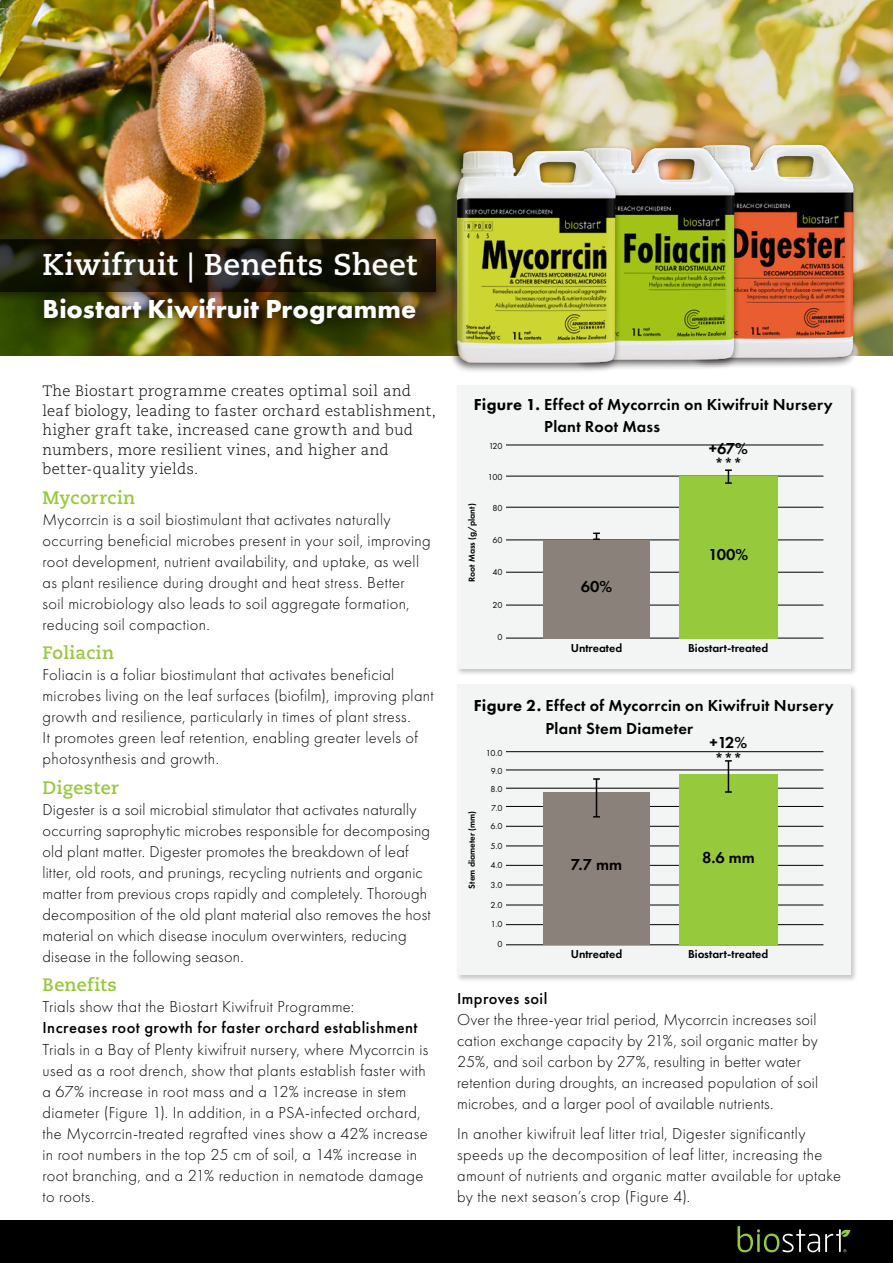
<style>
.page{position:relative;width:893px;height:1263px;background:#fff}
.page>*{position:absolute;margin:0;border:0;box-sizing:border-box;transform-origin:0 0}
.t1{font:700 30px "Caecilia LT Pro 75";letter-spacing:.015em;color:#fff}
.t2{font:700 27px "Futura PT";letter-spacing:.005em;color:#fff}
.t3{font:700 18px "Caecilia LT Pro 75";letter-spacing:.02em;color:#97c93d}
.t4{font:300 16.5px/21px "Futura PT";letter-spacing:.02em;color:#000}
.t5{font:600 16.5px/22.5px "Futura PT";letter-spacing:.015em;color:#000}
.t6{font:500 16.5px "Futura PT";letter-spacing:.025em;color:#000}
.t7{font:300 15px/19.5px "Caecilia LT Pro 45";letter-spacing:.02em;color:#000}
.t8{font:600 12px "Futura PT";color:#000}
.t9{font:9px/19.6px "Futura PT";letter-spacing:-.025em;color:#000}
.t10{font:600 9px "Futura PT";color:#000}
.s1{font-weight:800}
</style>
<div class="page">
<img style="left:0;top:0;width:893px;height:355px">
<div style="left:0;top:235px;width:444px;height:69px;background:#000;opacity:.6"></div>
<svg style="left:0;top:239px;width:436px;height:52px;background:#1d1a0a"></svg>
<img style="left:26px;top:280px;width:407px;height:62px">
<img style="left:686px;top:140px;width:173px;height:224px">
<img style="left:567px;top:142px;width:173px;height:224px">
<div style="left:446px;top:146px;width:175px;height:227px;background:#000;opacity:.6"></div>
<img style="left:449px;top:145px;width:172px;height:224px">
<div style="left:455px;top:383px;width:403px;height:293px;background:#000;opacity:.22"></div>
<div style="left:457px;top:385px;width:393px;height:283px;background:#f3f4f4"></div>
<hr style="left:506px;top:605px;width:317px;height:1px;background:#000">
<hr style="left:506px;top:572px;width:317px;height:1px;background:#000">
<hr style="left:506px;top:638px;width:317px;height:1px;background:#000">
<hr style="left:506px;top:445px;width:317px;height:1px;background:#000">
<hr style="left:506px;top:476px;width:317px;height:1px;background:#000">
<hr style="left:506px;top:507px;width:317px;height:1px;background:#000">
<hr style="left:506px;top:540px;width:317px;height:1px;background:#000">
<div style="left:543px;top:540px;width:107px;height:98px;background:#8a827a"></div>
<svg style="left:593px;top:532px;width:7px;height:8px"></svg>
<div style="left:679px;top:476px;width:98px;height:162px;background:#97c93d"></div>
<svg style="left:725px;top:469px;width:7px;height:15px"></svg>
<div style="left:455px;top:683px;width:403px;height:299px;background:#000;opacity:.22"></div>
<div style="left:457px;top:685px;width:393px;height:290px;background:#f3f4f4"></div>
<hr style="left:506px;top:905px;width:317px;height:1px;background:#000">
<hr style="left:506px;top:924px;width:317px;height:1px;background:#000">
<hr style="left:506px;top:865px;width:317px;height:1px;background:#000">
<hr style="left:506px;top:885px;width:317px;height:1px;background:#000">
<hr style="left:506px;top:944px;width:317px;height:1px;background:#000">
<hr style="left:506px;top:751px;width:317px;height:1px;background:#000">
<hr style="left:506px;top:770px;width:317px;height:1px;background:#000">
<hr style="left:506px;top:788px;width:317px;height:1px;background:#000">
<hr style="left:506px;top:806px;width:317px;height:1px;background:#000">
<hr style="left:506px;top:826px;width:317px;height:1px;background:#000">
<hr style="left:506px;top:846px;width:317px;height:1px;background:#000">
<div style="left:543px;top:793px;width:107px;height:152px;background:#8a827a"></div>
<hr style="left:596px;top:779px;width:1px;height:38px;background:#000">
<svg style="left:593px;top:778px;width:7px;height:2px"></svg>
<div style="left:679px;top:774px;width:98px;height:171px;background:#97c93d"></div>
<hr style="left:728px;top:761px;width:1px;height:31px;background:#000">
<svg style="left:725px;top:791px;width:7px;height:2px"></svg>
<svg style="left:725px;top:760px;width:7px;height:2px"></svg>
<div style="left:0;top:1220px;width:893px;height:43px;background:#000"></div>
<svg style="left:737px;top:1226px;width:113px;height:26px"></svg>
<h1 class="t1" style="left:43px;top:244px;width:376px">Kiwifruit | Benefits Sheet</h1>
<h2 class="t2" style="left:43px;top:292px;width:375px">Biostart Kiwifruit Programme</h2>
<p class="t7" style="left:43px;top:381px;width:395px">The Biostart programme creates optimal soil and leaf biology, leading to faster orchard establishment, higher graft take, increased cane growth and bud numbers, more resilient vines, and higher and better-quality yields.</p>
<p class="t3" style="left:43px;top:485px;width:94px">Mycorrcin</p>
<p class="t4" style="left:43px;top:509px;width:390px">Mycorrcin is a soil biostimulant that activates naturally occurring beneficial microbes present in your soil, improving root development, nutrient availability, and uptake, as well as plant resilience during drought and heat stress. Better<br>soil microbiology also leads to soil aggregate formation, reducing soil compaction.</p>
<p class="t3" style="left:43px;top:641px;width:73px">Foliacin</p>
<p class="t4" style="left:43px;top:664px;width:393px">Foliacin is a foliar biostimulant that activates beneficial microbes living on the leaf surfaces (biofilm), improving plant growth and resilience, particularly in times of plant stress.<br>It promotes green leaf retention, enabling greater levels of photosynthesis and growth.</p>
<p class="t3" style="left:43px;top:775px;width:78px">Digester</p>
<p class="t4" style="left:43px;top:799px;width:390px">Digester is a soil microbial stimulator that activates naturally occurring saprophytic microbes responsible for decomposing old plant matter. Digester promotes the breakdown of leaf litter, old roots, and prunings, recycling nutrients and organic matter from previous crops rapidly and completely. Thorough decomposition of the old plant material also removes the host material on which disease inoculum overwinters, reducing disease in the following season.</p>
<p class="t3" style="left:43px;top:973px;width:76px">Benefits</p>
<p class="t4" style="left:43px;top:996px;width:313px">Trials show that the Biostart Kiwifruit Programme:</p>
<p class="t6" style="left:43px;top:1018px;width:377px">Increases root growth for faster orchard establishment</p>
<p class="t4" style="left:43px;top:1039px;width:387px">Trials in a Bay of Plenty kiwifruit nursery, where Mycorrcin is used as a root drench, show that plants establish faster with a 67% increase in root mass and a 12% increase in stem diameter (Figure 1). In addition, in a PSA-infected orchard, the Mycorrcin-treated regrafted vines show a 42% increase in root numbers in the top 25 cm of soil, a 14% increase in root branching, and a 21% reduction in nematode damage to roots.</p>
<p class="t5" style="left:544px;top:393px;width:290px;text-indent:-70px"><span class="s1">Figure 1.</span> Effect of Mycorrcin on Kiwifruit Nursery<br>Plant Root Mass</p>
<p class="t10" style="left:466px;top:582px;width:80px;rotate:-90deg">Root Mass (g/plant)</p>
<p class="t9" style="left:489px;top:436px;width:15px">120</p>
<p class="t9" style="left:488px;top:467px;width:16px">100</p>
<p class="t9" style="left:492px;top:499px;width:12px">80</p>
<p class="t9" style="left:492px;top:530px;width:12px">60</p>
<p class="t9" style="left:492px;top:562px;width:12px">40</p>
<p class="t9" style="left:493px;top:595px;width:11px">20</p>
<p class="t9" style="left:497px;top:627px;width:7px">0</p>
<p class="t5" style="left:709px;top:440px;width:41px;line-height:16.5px;text-align:center">+67% ***</p>
<p class="t5" style="left:581px;top:575px;width:33px">60%</p>
<p class="t5" style="left:709px;top:543px;width:41px">100%</p>
<p class="t8" style="left:571px;top:640px;width:53px">Untreated</p>
<p class="t8" style="left:688px;top:640px;width:82px">Biostart-treated</p>
<p class="t5" style="left:545px;top:694px;width:290px;text-indent:-72px"><span class="s1">Figure 2.</span> Effect of Mycorrcin on Kiwifruit Nursery<br>Plant Stem Diameter</p>
<p class="t10" style="left:466px;top:888px;width:79px;rotate:-90deg">Stem diameter (mm)</p>
<p class="t9" style="left:490px;top:744px;width:14px;line-height:18.3px;text-align:justify;text-indent:-5px">10.0<br>9.0<br>8.0<br>7.0</p>
<p class="t9" style="left:490px;top:816px;width:14px">6.0<br>5.0</p>
<p class="t9" style="left:490px;top:855px;width:14px">4.0<br>3.0</p>
<p class="t9" style="left:490px;top:895px;width:14px">2.0<br>1.0</p>
<p class="t9" style="left:497px;top:934px;width:7px">0</p>
<p class="t5" style="left:571px;top:853px;width:53px">7.7 mm</p>
<p class="t5" style="left:709px;top:734px;width:39px;line-height:16.5px">+12% ***</p>
<p class="t5" style="left:702px;top:846px;width:54px">8.6 mm</p>
<p class="t8" style="left:571px;top:947px;width:53px">Untreated</p>
<p class="t8" style="left:688px;top:947px;width:82px">Biostart-treated</p>
<p class="t6" style="left:457px;top:988px;width:92px">Improves soil</p>
<p class="t4" style="left:457px;top:1009px;width:362px">Over the three-year trial period, Mycorrcin increases soil cation exchange capacity by 21%, soil organic matter by 25%, and soil carbon by 27%, resulting in better water retention during droughts, an increased population of soil microbes, and a larger pool of available nutrients.</p>
<p class="t4" style="left:457px;top:1123px;width:385px">In another kiwifruit leaf litter trial, Digester significantly speeds up the decomposition of leaf litter, increasing the amount of nutrients and organic matter available for uptake by the next season’s crop (Figure 4).</p>
</div>
